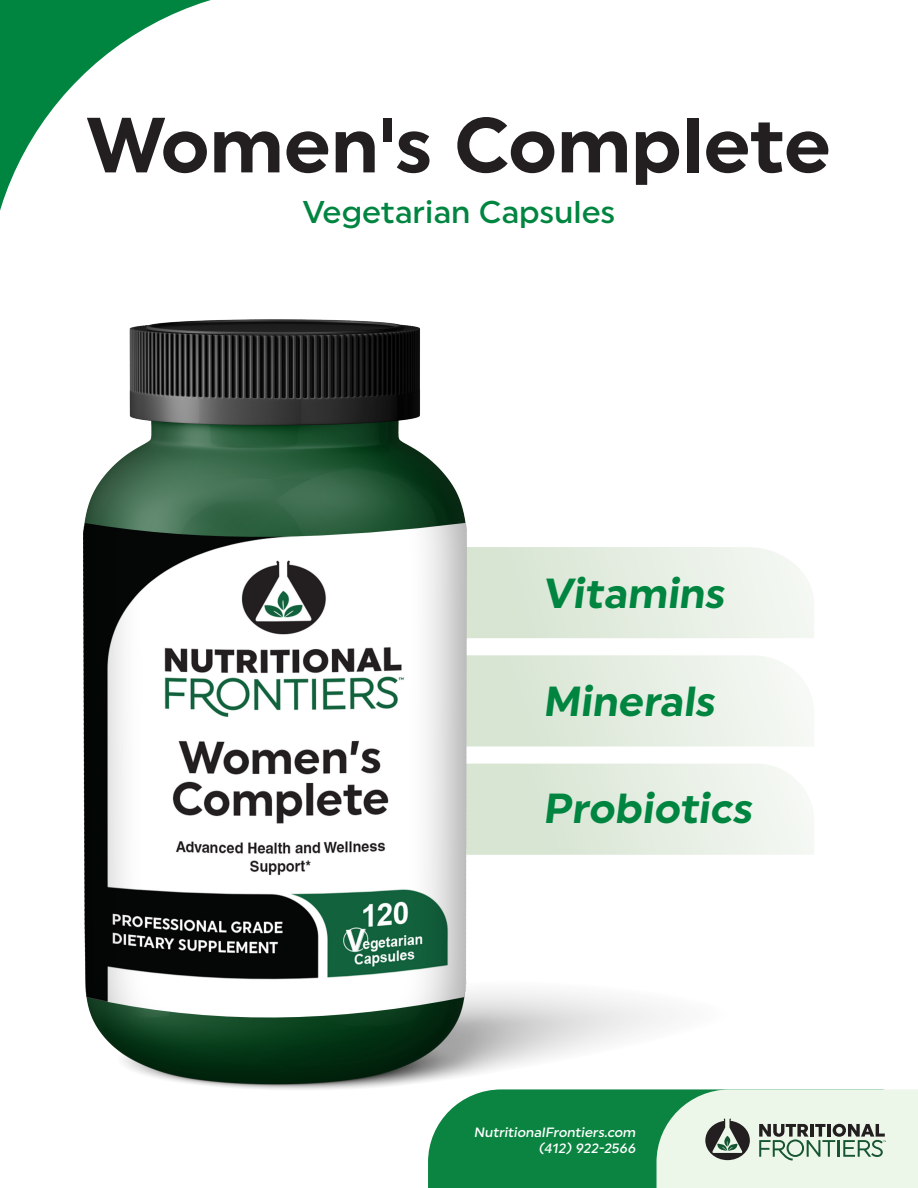
<style>
.page{position:relative;width:918px;height:1188px;background:#fff}
.page>*{position:absolute;margin:0;border:0;box-sizing:border-box;transform-origin:0 0}
.t1{font:700 78px "Uniform";color:#231f20}
.t2{font:700 42px "Uniform";color:#008540}
.t3{font:500 31.5px "Uniform";color:#008540}
.t4{font:500 13.5px "Uniform";color:#fff}
</style>
<div class="page">
<svg style="left:0;top:0;width:211px;height:211px"></svg>
<div style="left:428px;top:1090px;width:229px;height:98px;background:#0c8441"></div>
<svg style="left:657px;top:1089px;width:261px;height:99px;background:#ceddce"></svg>
<svg style="left:731px;top:547px;width:83px;height:91px;fill:#f1f6ef"></svg>
<svg style="left:731px;top:655px;width:83px;height:91px;fill:#f3f7f1"></svg>
<svg style="left:731px;top:764px;width:83px;height:91px;fill:#f2f6f0"></svg>
<img style="left:83px;top:319px;width:648px;height:771px">
<p class="t1" style="left:87px;top:98px;width:746px">Women's Complete</p>
<p class="t3" style="left:303px;top:193px;width:314px">Vegetarian Capsules</p>
<p class="t2" style="left:543px;top:568px;width:189px">Vitamins</p>
<p class="t2" style="left:543px;top:676px;width:179px">Minerals</p>
<p class="t2" style="left:543px;top:783px;width:217px">Probiotics</p>
<p class="t4" style="left:474px;top:1124px;width:166px">NutritionalFrontiers.com</p>
<p class="t4" style="left:538px;top:1140px;width:101px">(412) 922-2566</p>
</div>
